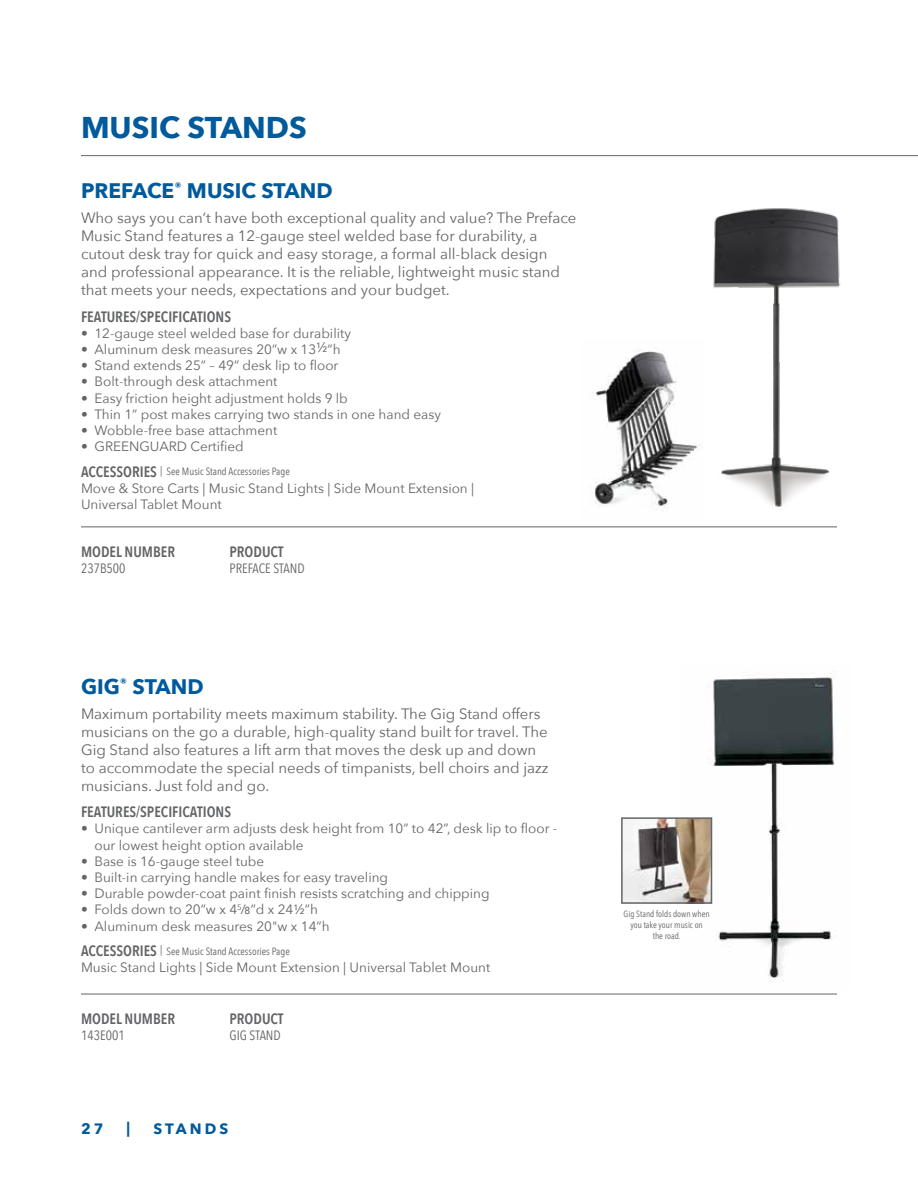
<style>
.page{position:relative;width:918px;height:1188px;background:#fff}
.page>*{position:absolute;margin:0;border:0;box-sizing:border-box;transform-origin:0 0}
.t1{font:700 30px "Avenir Next";color:#005a9c}
.t2{font:700 21px "Avenir Next";color:#005a9c}
.t3{font:15px/18px "Avenir Next";color:#636466}
.t4{font:600 15px "Avenir Next Condensed";color:#636466}
.t5{font:700 15px "Avenir Next";letter-spacing:.2em;color:#005a9c}
.t6{font:13.5px/16.2px "Avenir Next";color:#636466}
.t7{font:13.5px "Avenir Next Condensed";color:#636466}
.t8{font:10.5px "Avenir Next Condensed";color:#636466}
.t9{font:9px/10.8px "Avenir Next Condensed";color:#636466;text-align:center}
.s1{font-weight:600;font-size:15px}
</style>
<div class="page">
<img style="left:593px;top:350px;width:103px;height:158px">
<img style="left:707px;top:671px;width:130px;height:311px">
<hr style="left:81px;top:994px;width:756px;height:1px;background:#636466">
<hr style="left:81px;top:526px;width:756px;height:1px;background:#636466">
<img style="left:696px;top:208px;width:145px;height:299px">
<img style="left:624px;top:820px;width:85px;height:81px">
<div style="left:621px;top:817px;width:91px;height:87px;border:2px solid #636466"></div>
<hr style="left:81px;top:155px;width:837px;height:1px;background:#636466">
<h1 class="t1" style="left:81px;top:102px;width:227px">MUSIC STANDS</h1>
<h2 class="t2" style="left:81px;top:173px;width:253px">PREFACE<sup>®</sup> MUSIC STAND</h2>
<p class="t3" style="left:81px;top:208px;width:497px">Who says you can’t have both exceptional quality and value? The Preface Music Stand features a 12-gauge steel welded base for durability, a cutout desk tray for quick and easy storage, a formal all-black design and professional appearance. It is the reliable, lightweight music stand that meets your needs, expectations and your budget.</p>
<p class="t4" style="left:81px;top:303px;width:152px">FEATURES/SPECIFICATIONS</p>
<p class="t6" style="left:81px;top:324px;width:272px">• 12-gauge steel welded base for durability</p>
<p class="t6" style="left:81px;top:341px;width:261px">• Aluminum desk measures 20”w x 13½”h</p>
<p class="t6" style="left:81px;top:357px;width:259px">• Stand extends 25” – 49” desk lip to floor</p>
<p class="t6" style="left:81px;top:373px;width:198px">• Bolt-through desk attachment</p>
<p class="t6" style="left:81px;top:389px;width:268px">• Easy friction height adjustment holds 9 lb</p>
<p class="t6" style="left:81px;top:405px;width:361px">• Thin 1” post makes carrying two stands in one hand easy</p>
<p class="t6" style="left:81px;top:422px;width:198px">• Wobble-free base attachment</p>
<p class="t6" style="left:81px;top:438px;width:164px">• GREENGUARD Certified</p>
<p class="t8" style="left:81px;top:463px;width:210px"><span class="s1">ACCESSORIES</span> | See Music Stand Accessories Page</p>
<p class="t6" style="left:81px;top:480px;width:395px">Move &amp; Store Carts | Music Stand Lights | Side Mount Extension |<br>Universal Tablet Mount</p>
<p class="t4" style="left:81px;top:539px;width:96px">MODEL NUMBER</p>
<p class="t4" style="left:230px;top:539px;width:56px">PRODUCT</p>
<p class="t7" style="left:81px;top:557px;width:46px">237B500</p>
<p class="t7" style="left:230px;top:557px;width:77px">PREFACE STAND</p>
<h2 class="t2" style="left:81px;top:668px;width:124px">GIG<sup>®</sup> STAND</h2>
<p class="t3" style="left:81px;top:704px;width:469px">Maximum portability meets maximum stability. The Gig Stand offers musicians on the go a durable, high-quality stand built for travel. The Gig Stand also features a lift arm that moves the desk up and down to accommodate the special needs of timpanists, bell choirs and jazz musicians. Just fold and go.</p>
<p class="t4" style="left:81px;top:799px;width:152px">FEATURES/SPECIFICATIONS</p>
<p class="t6" style="left:94px;top:820px;width:464px;text-indent:-14px">• Unique cantilever arm adjusts desk height from 10” to 42”, desk lip to floor - our lowest height option available</p>
<p class="t6" style="left:81px;top:852px;width:185px">• Base is 16-gauge steel tube</p>
<p class="t6" style="left:81px;top:869px;width:309px">• Built-in carrying handle makes for easy traveling</p>
<p class="t6" style="left:81px;top:885px;width:410px">• Durable powder-coat paint finish resists scratching and chipping</p>
<p class="t6" style="left:81px;top:901px;width:238px">• Folds down to 20”w x 4<sup>5</sup>/8”d x 24½”h</p>
<p class="t6" style="left:81px;top:917px;width:250px">• Aluminum desk measures 20"w x 14”h</p>
<p class="t8" style="left:81px;top:942px;width:210px"><span class="s1">ACCESSORIES</span> | See Music Stand Accessories Page</p>
<p class="t6" style="left:81px;top:959px;width:411px">Music Stand Lights | Side Mount Extension | Universal Tablet Mount</p>
<p class="t4" style="left:81px;top:1006px;width:96px">MODEL NUMBER</p>
<p class="t4" style="left:230px;top:1006px;width:56px">PRODUCT</p>
<p class="t7" style="left:81px;top:1024px;width:45px">143E001</p>
<p class="t7" style="left:230px;top:1024px;width:53px">GIG STAND</p>
<p class="t5" style="left:81px;top:1116px;width:24px">27</p>
<p class="t5" style="left:127px;top:1114px;width:5px">|</p>
<p class="t5" style="left:153px;top:1116px;width:76px">STANDS</p>
<p class="t9" style="left:624px;top:908px;width:88px">Gig Stand folds down when you take your music on<br>the road.</p>
</div>
